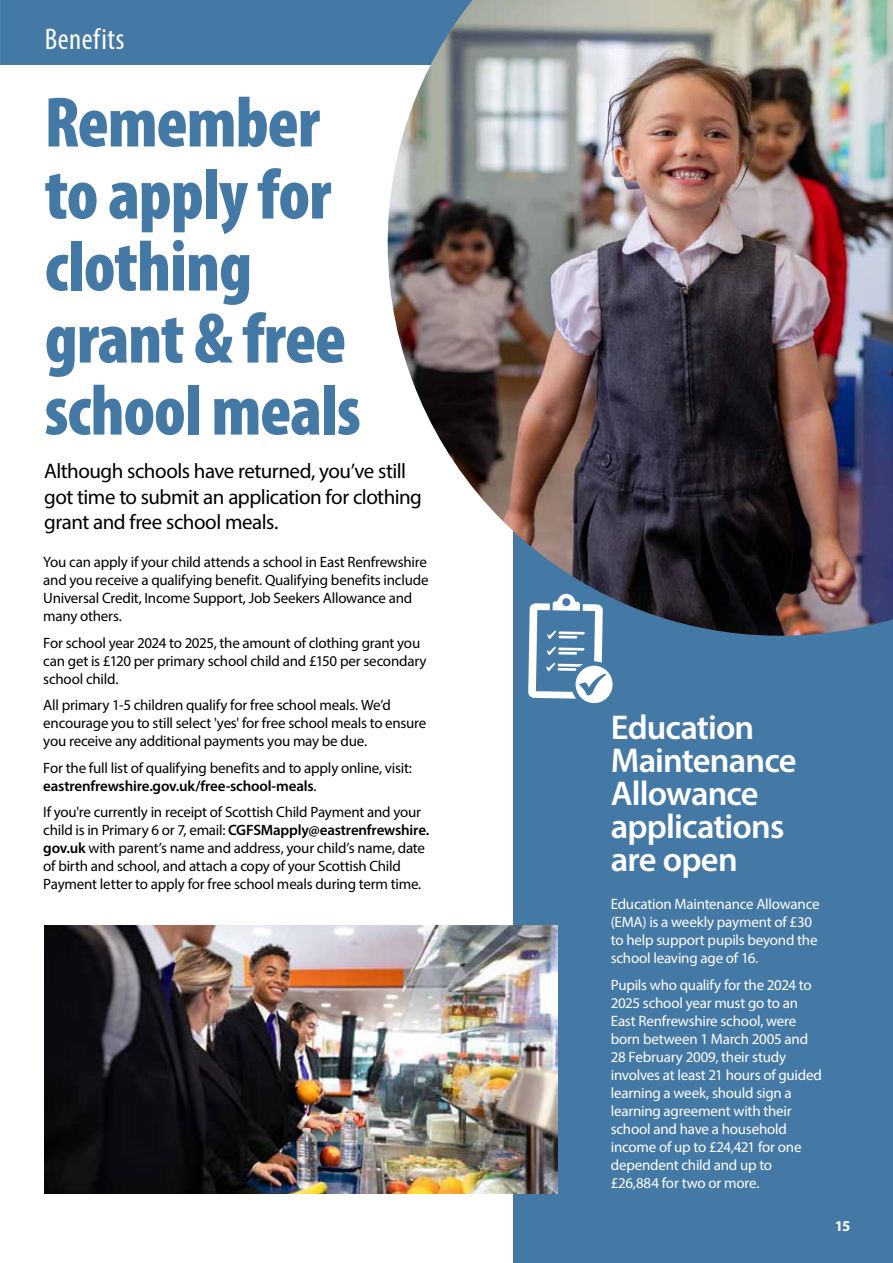
<style>
.page{position:relative;width:893px;height:1263px;background:#fff}
.page>*{position:absolute;margin:0;border:0;box-sizing:border-box;transform-origin:0 0}
.t1{font:900 condensed 72px/72px "Myriad Pro";letter-spacing:-.015em;color:#4579a5}
.t2{font:600 34.5px/33px "Myriad Pro";letter-spacing:-.025em;color:#fff}
.t3{font:condensed 30px "Myriad Pro";letter-spacing:.02em;color:#fff}
.t4{font:21px/25.5px "Myriad Pro";letter-spacing:-.025em;color:#000}
.t5{font:15px/18px "Myriad Pro";letter-spacing:-.015em;color:#000}
.t6{font:15px/18px "Myriad Pro";letter-spacing:-.015em;color:#fff}
.t7{font:700 15px "Myriad Pro";color:#fff}
.s1{font-weight:600}
</style>
<div class="page">
<div style="left:513px;top:501px;width:380px;height:762px;background:#4579a5"></div>
<div style="left:0;top:0;width:893px;height:65px;background:#4579a5"></div>
<img style="left:388px;top:0;width:505px;height:636px">
<img style="left:45px;top:925px;width:512px;height:269px">
<svg style="left:528px;top:594px;width:85px;height:109px"></svg>
<h3 class="t3" style="left:45px;top:21px;width:81px">Benefits</h3>
<h1 class="t1" style="left:45px;top:84px;width:318px">Remember to apply for clothing grant &amp; free school meals</h1>
<h3 class="t4" style="left:44px;top:458px;width:379px">Although schools have returned, you’ve still got time to submit an application for clothing grant and free school meals.</h3>
<p class="t5" style="left:43px;top:553px;width:387px">You can apply if your child attends a school in East Renfrewshire and you receive a qualifying benefit. Qualifying benefits include Universal Credit, Income Support, Job Seekers Allowance and many others.</p>
<p class="t5" style="left:43px;top:633px;width:385px">For school year 2024 to 2025, the amount of clothing grant you can get is £120 per primary school child and £150 per secondary school child.</p>
<p class="t5" style="left:43px;top:696px;width:385px">All primary 1-5 children qualify for free school meals. We’d encourage you to still select 'yes' for free school meals to ensure you receive any additional payments you may be due.</p>
<p class="t5" style="left:43px;top:758px;width:370px">For the full list of qualifying benefits and to apply online, visit: <span class="s1">eastrenfrewshire.gov.uk/free-school-meals</span>.</p>
<p class="t5" style="left:43px;top:803px;width:388px">If you're currently in receipt of Scottish Child Payment and your child is in Primary 6 or 7, email: <span class="s1">CGFSMapply@eastrenfrewshire. gov.uk</span> with parent’s name and address, your child’s name, date of birth and school, and attach a copy of your Scottish Child Payment letter to apply for free school meals during term time.</p>
<h2 class="t2" style="left:611px;top:710px;width:187px">Education<br>Maintenance<br>Allowance applications are open</h2>
<p class="t6" style="left:611px;top:895px;width:210px">Education Maintenance Allowance (EMA) is a weekly payment of £30 to help support pupils beyond the school leaving age of 16.</p>
<p class="t6" style="left:611px;top:975px;width:213px">Pupils who qualify for the 2024 to<br>2025 school year must go to an<br>East Renfrewshire school, were born between 1 March 2005 and<br>28 February 2009, their study involves at least 21 hours of guided learning a week, should sign a learning agreement with their school and have a household income of up to £24,421 for one dependent child and up to £26,884 for two or more.</p>
<p class="t7" style="left:835px;top:1216px;width:17px">15</p>
</div>
